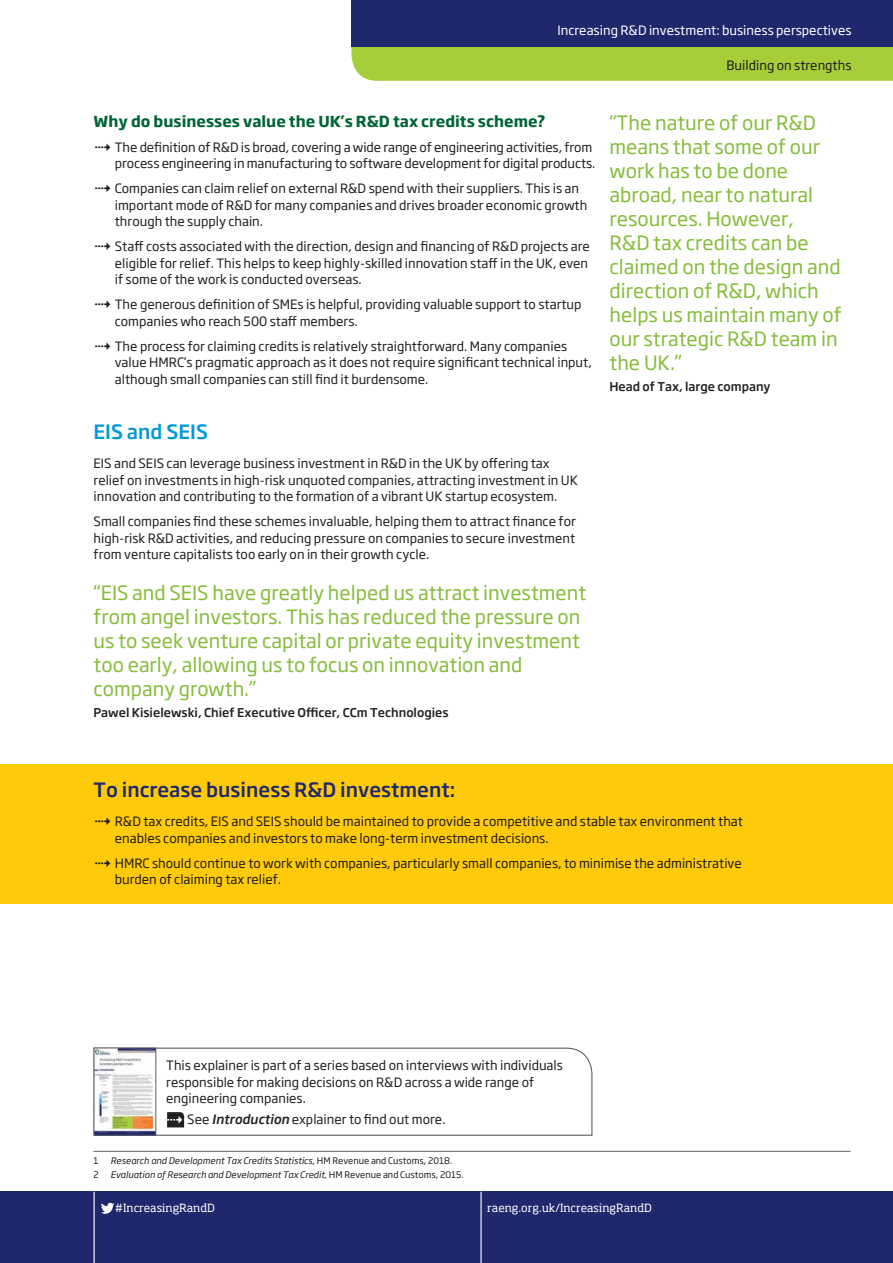
<style>
.page{position:relative;width:893px;height:1263px;background:#fff}
.page>*{position:absolute;margin:0;border:0;box-sizing:border-box;transform-origin:0 0}
.t1{font:19.5px/24px "Soho Gothic Pro";color:#85bd3b}
.t2{font:500 19.5px "Soho Gothic Pro";color:#1f286c}
.t3{font:500 19.5px "Soho Gothic Pro";color:#0099da}
.t4{font:700 15px "Soho Gothic Pro";color:#006437}
.t5{font:12.75px/16.5px "Soho Gothic Pro";color:#231f20}
.t6{font:12.75px "Soho Gothic Pro";color:#fff}
.t7{font:500 12px "Soho Gothic Pro";color:#231f20}
.t8{font:11.25px "Soho Pro";color:#fff}
.t9{font:italic 9px "Soho Gothic Pro";color:#231f20}
.t10{font:9px "Soho Gothic Pro";color:#231f20}
.s1{font-weight:500;font-style:italic}
.s2{font-style:normal}
</style>
<div class="page">
<div style="left:0;top:764px;width:893px;height:140px;background:#feca0a"></div>
<hr style="left:94px;top:1151px;width:756px;height:1px;background:#5f5f69">
<div style="left:351px;top:47px;width:542px;height:34px;background:#a6ce39"></div>
<div style="left:351px;top:0;width:542px;height:47px;background:#1f286c"></div>
<div style="left:0;top:1192px;width:893px;height:71px;background:#1f286c"></div>
<hr style="left:94px;top:1192px;width:1px;height:71px;background:#fff">
<hr style="left:480px;top:1192px;width:2px;height:71px;background:#fff">
<svg style="left:101px;top:1203px;width:13px;height:11px"></svg>
<svg style="left:93px;top:1047px;width:500px;height:89px"></svg>
<p class="t6" style="left:557px;top:21px;width:296px">Increasing R&amp;D investment: business perspectives</p>
<p class="t5" style="left:726px;top:56px;width:127px">Building on strengths</p>
<p class="t4" style="left:94px;top:109px;width:454px">Why do businesses value the UK’s R&amp;D tax credits scheme?</p>
<p class="t5" style="left:94px;top:138px;width:503px;text-align:right">✔ The definition of R&amp;D is broad, covering a wide range of engineering activities, from process engineering in manufacturing to software development for digital products.</p>
<p class="t5" style="left:115px;top:180px;width:474px;text-indent:-21px">✔ Companies can claim relief on external R&amp;D spend with their suppliers. This is an important mode of R&amp;D for many companies and drives broader economic growth through the supply chain.</p>
<p class="t5" style="left:115px;top:238px;width:477px;text-indent:-21px">✔ Staff costs associated with the direction, design and financing of R&amp;D projects are eligible for relief. This helps to keep highly-skilled innovation staff in the UK, even if some of the work is conducted overseas.</p>
<p class="t5" style="left:115px;top:296px;width:468px;text-indent:-21px">✔ The generous definition of SMEs is helpful, providing valuable support to startup companies who reach 500 staff members.</p>
<p class="t5" style="left:115px;top:337px;width:479px;text-indent:-21px">✔ The process for claiming credits is relatively straightforward. Many companies value HMRC’s pragmatic approach as it does not require significant technical input, although small companies can still find it burdensome.</p>
<h1 class="t3" style="left:94px;top:416px;width:116px">EIS and SEIS</h1>
<p class="t5" style="left:94px;top:455px;width:486px">EIS and SEIS can leverage business investment in R&amp;D in the UK by offering tax relief on investments in high-risk unquoted companies, attracting investment in UK innovation and contributing to the formation of a vibrant UK startup ecosystem.</p>
<p class="t5" style="left:94px;top:513px;width:484px;text-align:justify">Small companies find these schemes invaluable, helping them to attract finance for high-risk R&amp;D activities, and reducing pressure on companies to secure investment from venture capitalists too early on in their growth cycle.</p>
<h1 class="t1" style="left:94px;top:580px;width:494px">“EIS and SEIS have greatly helped us attract investment from angel investors. This has reduced the pressure on us to seek venture capital or private equity investment too early, allowing us to focus on innovation and company growth.”</h1>
<p class="t7" style="left:94px;top:703px;width:357px">Pawel Kisielewski, Chief Executive Officer, CCm Technologies</p>
<h1 class="t1" style="left:609px;top:110px;width:234px">“The nature of our R&amp;D means that some of our work has to be done abroad, near to natural resources. However,<br>R&amp;D tax credits can be claimed on the design and direction of R&amp;D, which helps us maintain many of our strategic R&amp;D team in the UK.”</h1>
<p class="t7" style="left:609px;top:377px;width:163px">Head of Tax, large company</p>
<h1 class="t2" style="left:94px;top:774px;width:363px">To increase business R&amp;D investment:</h1>
<p class="t5" style="left:115px;top:812px;width:630px;text-indent:-21px">✔ R&amp;D tax credits, EIS and SEIS should be maintained to provide a competitive and stable tax environment that enables companies and investors to make long-term investment decisions.</p>
<p class="t5" style="left:115px;top:854px;width:628px;text-indent:-21px">✔ HMRC should continue to work with companies, particularly small companies, to minimise the administrative burden of claiming tax relief.</p>
<p class="t5" style="left:166px;top:1057px;width:398px">This explainer is part of a series based on interviews with individuals responsible for making decisions on R&amp;D across a wide range of engineering companies.</p>
<p class="t5" style="left:187px;top:1110px;width:260px">See <span class="s1">Introduction</span> explainer to find out more.</p>
<p class="t10" style="left:94px;top:1154px;width:7px">1</p>
<p class="t9" style="left:111px;top:1154px;width:343px">Research and Development Tax Credits Statistics<span class="s2">, HM Revenue and Customs, 2018.</span></p>
<p class="t10" style="left:94px;top:1168px;width:7px">2</p>
<p class="t9" style="left:111px;top:1168px;width:355px">Evaluation of Research and Development Tax Credit<span class="s2">, HM Revenue and Customs, 2015.</span></p>
<p class="t8" style="left:115px;top:1200px;width:102px">#IncreasingRandD</p>
<p class="t8" style="left:487px;top:1200px;width:166px">raeng.org.uk/IncreasingRandD</p>
</div>
